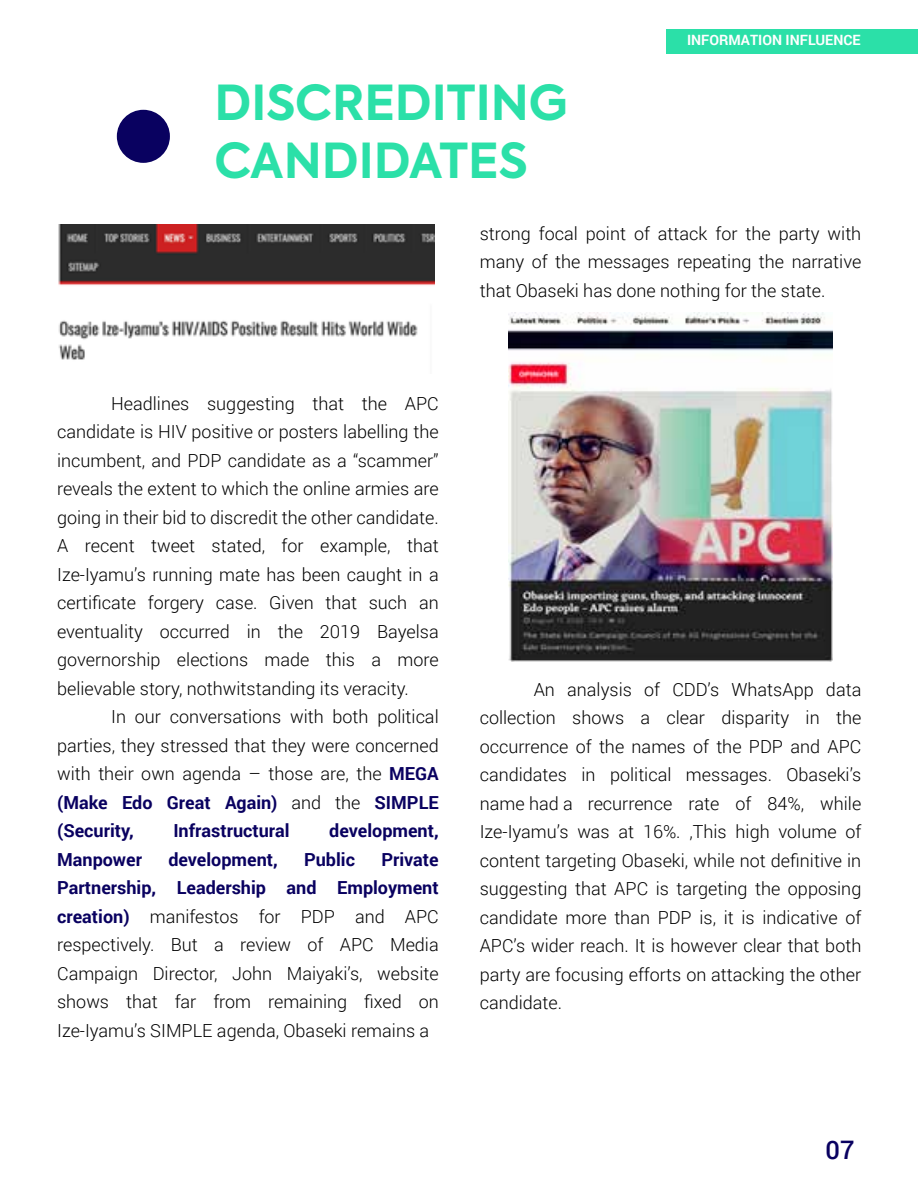
<style>
.page{position:relative;width:918px;height:1188px;background:#fff}
.page>*{position:absolute;margin:0;border:0;box-sizing:border-box;transform-origin:0 0}
.t1{font:700 48px/57.6px "Axiforma";color:#2be0a8}
.t2{font:500 25.5px "Roboto";color:#090160}
.t3{font:300 18px/28.5px "Roboto";color:#000;text-align:justify}
.t4{font:700 18px "Roboto";color:#090160}
.t5{font:700 14.25px "Roboto";color:#fff}
.s1{font-weight:700;color:#090160}
</style>
<div class="page">
<div style="left:666px;top:29px;width:252px;height:24px;background:#2be0a8"></div>
<div style="left:117px;top:110px;width:53px;height:53px;background:#090160;border-radius:50%"></div>
<img style="left:58px;top:224px;width:377px;height:136px">
<img style="left:509px;top:313px;width:323px;height:348px">
<h1 class="t1" style="left:214px;top:75px;width:355px">DISCREDITING<br>CANDIDATES</h1>
<p class="t5" style="left:687px;top:30px;width:175px">INFORMATION INFLUENCE</p>
<p class="t3" style="left:57px;top:389px;width:383px;text-indent:54px">Headlines suggesting that the APC candidate is HIV positive or posters labelling the incumbent, and PDP candidate as a “scammer” reveals the extent to which the online armies are going in their bid to discredit the other candidate.<br>A recent tweet stated, for example, that Ize-Iyamu’s running mate has been caught in a certificate forgery case. Given that such an eventuality occurred in the 2019 Bayelsa governorship elections made this a more believable story, nothwitstanding its veracity.</p>
<p class="t3" style="left:57px;top:702px;width:383px;text-indent:54px">In our conversations with both political parties, they stressed that they were concerned with their own agenda – those are, the <span class="s1">MEGA (Make Edo Great Again)</span> and the <span class="s1">SIMPLE (Security,</span></p>
<p class="t4" style="left:173px;top:818px;width:118px">Infrastructural</p>
<p class="t4" style="left:329px;top:818px;width:111px">development,</p>
<p class="t3" style="left:57px;top:845px;width:383px;text-indent:324px"><span class="s1">Private Partnership, Leadership and Employment creation)</span> manifestos for PDP and APC respectively. But a review of APC Media Campaign Director, John Maiyaki’s, website shows that far from remaining fixed on Ize-Iyamu’s SIMPLE agenda, Obaseki remains a</p>
<p class="t4" style="left:57px;top:847px;width:86px">Manpower</p>
<p class="t4" style="left:168px;top:847px;width:111px">development,</p>
<p class="t4" style="left:304px;top:847px;width:52px">Public</p>
<p class="t3" style="left:480px;top:219px;width:383px">strong focal point of attack for the party with many of the messages repeating the narrative that Obaseki has done nothing for the state.</p>
<p class="t3" style="left:480px;top:675px;width:383px;text-indent:54px">An analysis of CDD’s WhatsApp data collection shows a clear disparity in the occurrence of the names of the PDP and APC candidates in political messages. Obaseki’s name had a recurrence rate of 84%, while Ize-Iyamu’s was at 16%. ,This high volume of content targeting Obaseki, while not definitive in suggesting that APC is targeting the opposing candidate more than PDP is, it is indicative of APC’s wider reach. It is however clear that both party are focusing efforts on attacking the other candidate.</p>
<h2 class="t2" style="left:826px;top:1132px;width:30px">07</h2>
</div>
